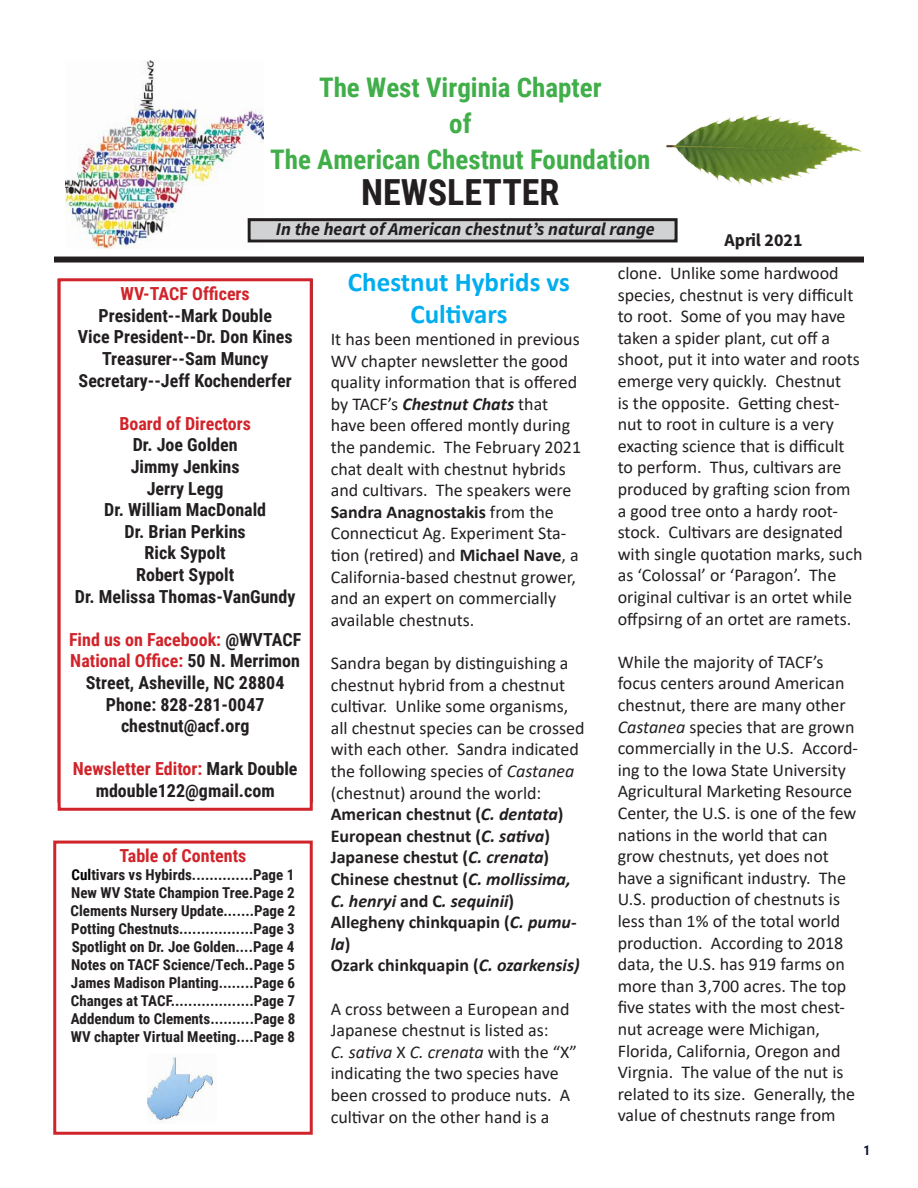
<style>
.page{position:relative;width:918px;height:1188px;background:#fff}
.page>*{position:absolute;margin:0;border:0;box-sizing:border-box;transform-origin:0 0}
.t1{font:700 36px "Roboto Condensed";color:#231f20}
.t2{font:700 27px "Roboto Condensed";color:#40ae49}
.t3{font:700 27px/32.4px "Calibri";color:#00aeef;text-align:center}
.t4{font:18px/21.6px "Calibri";color:#231f20}
.t5{font:700 18px/21.6px "Roboto Condensed";color:#231f20;text-align:center}
.t6{font:700 18px/21.6px "Calibri";color:#231f20}
.t7{font:700 18px "Roboto Condensed";color:#d1232a}
.t8{font:italic 700 18px/21.6px "Calibri";color:#231f20}
.t9{font:italic 18px "Source Sans Variable";color:#231f20}
.t10{font:18px "Source Sans Variable";color:#231f20}
.t11{font:700 15px "Roboto Condensed";color:#231f20}
.t12{font:700 13.5px "Roboto Condensed";color:#08182e}
.s1{color:#231f20}
.s2{color:#d1232a}
.s3{color:#000}
.s4{font-weight:700;font-style:italic}
.s5{font-weight:700}
.s6{font-style:italic}
.s7{font-style:normal}
</style>
<div class="page">
<img style="left:666px;top:115px;width:195px;height:70px">
<img style="left:65px;top:60px;width:198px;height:188px">
<div style="left:54px;top:257px;width:810px;height:6px;background:#231f20"></div>
<div style="left:251px;top:221px;width:424px;height:18px;background:#d1d2d4"></div>
<div style="left:248px;top:218px;width:430px;height:24px;border:3px solid #231f20"></div>
<div style="left:58px;top:278px;width:255px;height:533px;border:3px solid #d1232a"></div>
<div style="left:53px;top:841px;width:260px;height:294px;border:3px solid #d1232a"></div>
<img style="left:147px;top:1057px;width:66px;height:64px">
<p class="t2" style="left:319px;top:69px;width:284px">The West Virginia Chapter</p>
<p class="t2" style="left:449px;top:105px;width:24px">of</p>
<p class="t2" style="left:270px;top:141px;width:382px">The American Chestnut Foundation</p>
<p class="t1" style="left:361px;top:167px;width:200px">NEWSLETTER</p>
<p class="t9" style="left:276px;top:218px;width:380px">In the heart of American chestnut’s natural range</p>
<p class="t10" style="left:725px;top:230px;width:80px">April 2021</p>
<p class="t7" style="left:121px;top:281px;width:131px">WV-TACF Officers</p>
<p class="t5" style="left:98px;top:304px;width:175px">President--Mark Double</p>
<p class="t5" style="left:78px;top:325px;width:216px">Vice President--Dr. Don Kines</p>
<p class="t5" style="left:102px;top:347px;width:168px">Treasurer--Sam Muncy</p>
<p class="t5" style="left:79px;top:369px;width:215px">Secretary--Jeff Kochenderfer</p>
<p class="t7" style="left:119px;top:411px;width:133px">Board of Directors</p>
<p class="t5" style="left:133px;top:433px;width:106px">Dr. Joe Golden</p>
<p class="t5" style="left:131px;top:455px;width:110px">Jimmy Jenkins</p>
<p class="t5" style="left:147px;top:477px;width:78px">Jerry Legg</p>
<p class="t5" style="left:104px;top:498px;width:163px">Dr. William MacDonald</p>
<p class="t5" style="left:125px;top:520px;width:123px">Dr. Brian Perkins</p>
<p class="t5" style="left:145px;top:541px;width:83px">Rick Sypolt</p>
<p class="t5" style="left:136px;top:563px;width:100px">Robert Sypolt</p>
<p class="t5" style="left:75px;top:585px;width:222px">Dr. Melissa Thomas-VanGundy</p>
<p class="t7" style="left:69px;top:627px;width:234px">Find us on Facebook: <span class="s1">@WVTACF</span></p>
<p class="t5" style="left:70px;top:649px;width:231px"><span class="s2">National Office:</span> 50 N. Merrimon<br>Street, Asheville, NC 28804</p>
<p class="t5" style="left:106px;top:693px;width:160px">Phone: 828-281-0047</p>
<p class="t5" style="left:121px;top:714px;width:130px">chestnut@acf.org</p>
<p class="t7" style="left:73px;top:756px;width:226px">Newsletter Editor: <span class="s1">Mark Double</span></p>
<p class="t5" style="left:96px;top:779px;width:181px">mdouble122@gmail.com</p>
<p class="t7" style="left:120px;top:843px;width:128px">Table of Contents</p>
<p class="t11" style="left:72px;top:865px;width:224px"><span class="s3">Cul</span>tivars vs Hybirds..............Page 1</p>
<p class="t11" style="left:71px;top:883px;width:225px">New WV State Champion Tree.Page 2</p>
<p class="t11" style="left:71px;top:901px;width:226px">Clements Nursery Update.......Page 2</p>
<p class="t11" style="left:71px;top:919px;width:225px">Potting Chestnuts.................Page 3</p>
<p class="t11" style="left:72px;top:937px;width:224px">Spotlight on Dr. Joe Golden....Page 4</p>
<p class="t11" style="left:71px;top:955px;width:225px">Notes on TACF Science/Tech..Page 5</p>
<p class="t11" style="left:71px;top:973px;width:226px">James Madison Planting........Page 6</p>
<p class="t11" style="left:71px;top:991px;width:226px">Changes at TACF...................Page 7</p>
<p class="t11" style="left:71px;top:1009px;width:226px">Addendum to Clements..........Page 8</p>
<p class="t11" style="left:71px;top:1027px;width:226px">WV chapter Virtual Meeting....Page 8</p>
<p class="t3" style="left:348px;top:265px;width:224px">Chestnut Hybrids vs<br>Cultivars</p>
<p class="t4" style="left:331px;top:328px;width:252px">It has been mentioned in previous<br>WV chapter newsletter the good quality information that is offered by TACF’s <span class="s4">Chestnut Chats</span> that have been offered montly during the pandemic. The February 2021 chat dealt with chestnut hybrids and cultivars. The speakers were<br><span class="s5">Sandra Anagnostakis</span> from the<br>Connecticut Ag. Experiment Sta&shy;tion (retired) and <span class="s5">Michael Nave</span>, a<br>California-based chestnut grower, and an expert on commercially available chestnuts.</p>
<p class="t4" style="left:331px;top:652px;width:255px">Sandra began by distinguishing a chestnut hybrid from a chestnut cultivar. Unlike some organisms, all chestnut species can be crossed with each other. Sandra indicated the following species of <span class="s6">Castanea </span>(chestnut) around the world:</p>
<p class="t6" style="left:331px;top:803px;width:234px">American chestnut (<span class="s6">C. dentata</span>)</p>
<p class="t6" style="left:331px;top:825px;width:221px">European chestnut (<span class="s6">C. sativa</span>)</p>
<p class="t6" style="left:331px;top:846px;width:220px">Japanese chestut (<span class="s6">C. crenata</span>)</p>
<p class="t8" style="left:331px;top:868px;width:242px"><span class="s7">Chinese chestnut (</span>C. mollissima,<br>C. henryi <span class="s7">and C</span>. sequinii<span class="s7">)</span></p>
<p class="t6" style="left:331px;top:911px;width:247px">Allegheny chinkquapin (<span class="s6">C. pumu&shy;la</span>)</p>
<p class="t6" style="left:331px;top:954px;width:251px">Ozark chinkquapin (<span class="s6">C. ozarkensis)</span></p>
<p class="t4" style="left:331px;top:997px;width:240px">A cross between a European and<br>Japanese chestnut is listed as:</p>
<p class="t4" style="left:331px;top:1041px;width:248px"><span class="s6">C. sativa</span> X <span class="s6">C. crenata</span> with the “X” indicating the two species have been crossed to produce nuts. A cultivar on the other hand is a</p>
<p class="t4" style="left:618px;top:262px;width:246px">clone. Unlike some hardwood species, chestnut is very difficult to root. Some of you may have taken a spider plant, cut off a shoot, put it into water and roots emerge very quickly. Chestnut<br>is the opposite. Getting chest&shy;nut to root in culture is a very exacting science that is difficult to perform. Thus, cultivars are produced by grafting scion from a good tree onto a hardy root&shy;stock. Cultivars are designated with single quotation marks, such as ‘Colossal’ or ‘Paragon’. The original cultivar is an ortet while offpsirng of an ortet are ramets.</p>
<p class="t4" style="left:618px;top:651px;width:242px">While the majority of TACF’s focus centers around American chestnut, there are many other<br><span class="s6">Castanea</span> species that are grown commercially in the U.S. Accord&shy;ing to the Iowa State University<br>Agricultural Marketing Resource<br>Center, the U.S. is one of the few nations in the world that can grow chestnuts, yet does not have a significant industry. The<br>U.S. production of chestnuts is less than 1% of the total world production. According to 2018 data, the U.S. has 919 farms on more than 3,700 acres. The top five states with the most chest&shy;nut acreage were Michigan,<br>Florida, California, Oregon and<br>Virgnia. The value of the nut is related to its size. Generally, the value of chestnuts range from</p>
<p class="t12" style="left:864px;top:1140px;width:8px">1</p>
</div>
